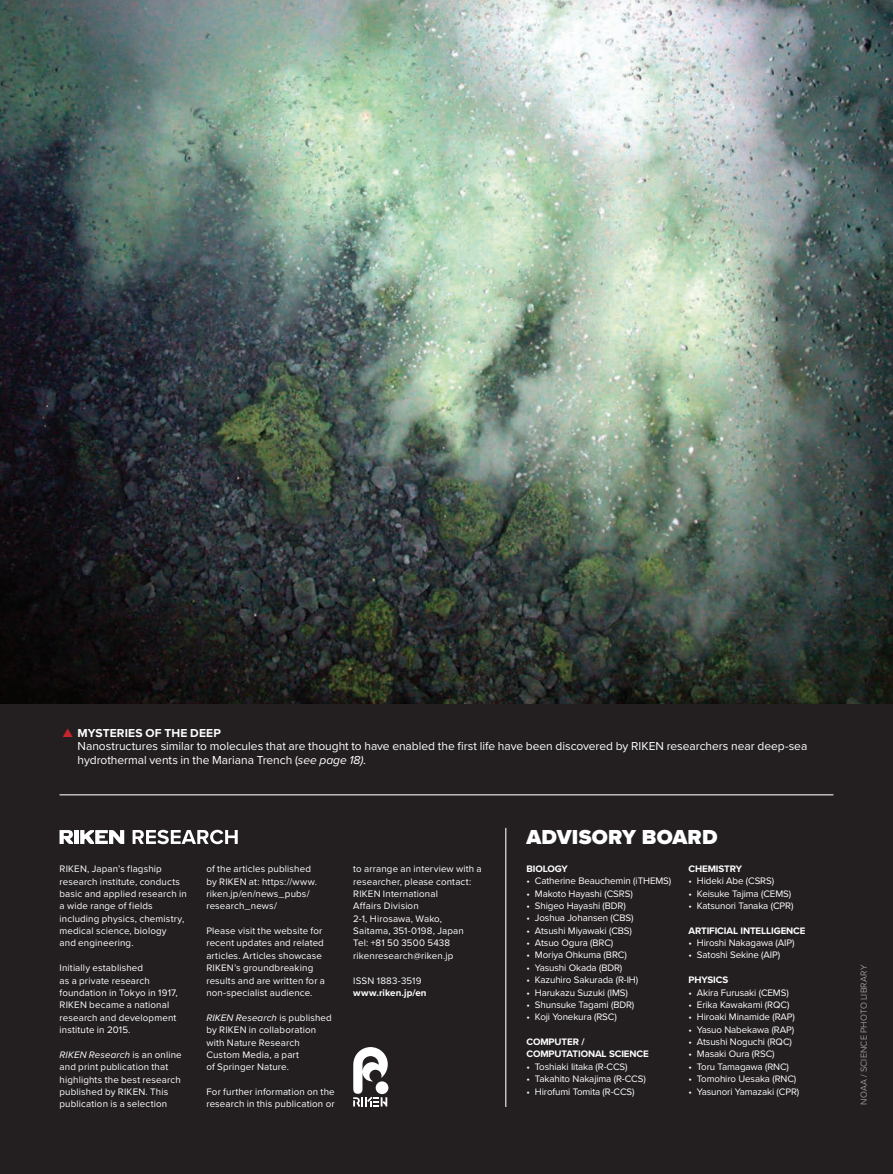
<style>
.page{position:relative;width:893px;height:1174px;background:#fff}
.page>*{position:absolute;margin:0;border:0;box-sizing:border-box;transform-origin:0 0}
.t1{font:900 21px "Proxima Nova";letter-spacing:.01em;color:#fff}
.t2{font:12px/13.5px "Proxima Nova";color:#fff}
.t3{font:9.75px/12.3px "Proxima Nova";letter-spacing:.015em;color:#fff}
.t4{font:9.75px "Proxima Nova";letter-spacing:-.01em;color:#fff}
.t5{font:700 9.75px/12.3px "Proxima Nova";letter-spacing:-.01em;color:#fff}
.t6{font:700 9.75px "Proxima Nova";letter-spacing:.01em;color:#fff}
.t7{font:300 9px "Proxima Nova";letter-spacing:.025em;color:#bcbdc0}
.s1{color:#c8242b}
.s2{font-weight:700}
.s3{font-style:italic}
</style>
<div class="page">
<div style="left:0;top:703px;width:893px;height:471px;background:#231f20"></div>
<hr style="left:60px;top:794px;width:773px;height:1px;background:#fff">
<hr style="left:505px;top:828px;width:1px;height:279px;background:#fff">
<svg style="left:60px;top:830px;width:13px;height:14px"></svg>
<hr style="left:74px;top:830px;width:4px;height:14px;background:#fff">
<svg style="left:80px;top:830px;width:44px;height:14px"></svg>
<svg style="left:133px;top:829px;width:105px;height:15px"></svg>
<svg style="left:353px;top:1047px;width:35px;height:60px"></svg>
<img style="left:0;top:0;width:893px;height:703px">
<p class="t2" style="left:78px;top:725px;width:731px;text-indent:-15px"><span class="s1">▲</span> <span class="s2">MYSTERIES OF THE DEEP<br></span>Nanostructures similar to molecules that are thought to have enabled the first life have been discovered by RIKEN researchers near deep-sea hydrothermal vents in the Mariana Trench (<span class="s3">see page 18)</span>.</p>
<p class="t3" style="left:60px;top:862px;width:129px">RIKEN, Japan’s flagship research institute, conducts basic and applied research in a wide range of fields including physics, chemistry, medical science, biology<br>and engineering.</p>
<p class="t3" style="left:60px;top:961px;width:120px">Initially established<br>as a private research foundation in Tokyo in 1917,<br>RIKEN became a national research and development institute in 2015.</p>
<p class="t3" style="left:60px;top:1048px;width:124px"><span class="s3">RIKEN Research</span> is an online and print publication that highlights the best research published by RIKEN. This publication is a selection</p>
<p class="t3" style="left:206px;top:862px;width:112px">of the articles published by RIKEN at: https://www. riken.jp/en/news_pubs/ research_news/</p>
<p class="t3" style="left:206px;top:924px;width:120px">Please visit the website for recent updates and related articles. Articles showcase<br>RIKEN’s groundbreaking results and are written for a non-specialist audience.</p>
<p class="t3" style="left:206px;top:1011px;width:127px"><span class="s3">RIKEN Research</span> is published by RIKEN in collaboration with Nature Research<br>Custom Media, a part<br>of Springer Nature.</p>
<p class="t3" style="left:206px;top:1085px;width:130px">For further information on the research in this publication or</p>
<p class="t3" style="left:353px;top:862px;width:130px">to arrange an interview with a researcher, please contact:</p>
<p class="t3" style="left:353px;top:887px;width:86px">RIKEN International<br>Affairs Division</p>
<p class="t3" style="left:353px;top:912px;width:112px">2-1, Hirosawa, Wako,<br>Saitama, 351-0198, Japan</p>
<p class="t3" style="left:353px;top:936px;width:99px">Tel: +81 50 3500 5438</p>
<p class="t3" style="left:353px;top:949px;width:102px">rikenresearch@riken.jp</p>
<p class="t3" style="left:353px;top:973px;width:70px">ISSN 1883-3519</p>
<p class="t6" style="left:353px;top:985px;width:75px">www.riken.jp/en</p>
<p class="t1" style="left:526px;top:821px;width:193px">ADVISORY BOARD</p>
<p class="t5" style="left:526px;top:862px;width:43px">BIOLOGY</p>
<p class="t4" style="left:526px;top:873px;width:146px">• Catherine Beauchemin (iTHEMS)</p>
<p class="t4" style="left:526px;top:886px;width:108px">• Makoto Hayashi (CSRS)</p>
<p class="t4" style="left:526px;top:898px;width:101px">• Shigeo Hayashi (BDR)</p>
<p class="t4" style="left:526px;top:910px;width:108px">• Joshua Johansen (CBS)</p>
<p class="t4" style="left:526px;top:923px;width:107px">• Atsushi Miyawaki (CBS)</p>
<p class="t4" style="left:526px;top:935px;width:88px">• Atsuo Ogura (BRC)</p>
<p class="t4" style="left:526px;top:948px;width:102px">• Moriya Ohkuma (BRC)</p>
<p class="t4" style="left:526px;top:960px;width:97px">• Yasushi Okada (BDR)</p>
<p class="t4" style="left:526px;top:972px;width:113px">• Kazuhiro Sakurada (R-IH)</p>
<p class="t4" style="left:526px;top:985px;width:103px">• Harukazu Suzuki (IMS)</p>
<p class="t4" style="left:526px;top:997px;width:109px">• Shunsuke Tagami (BDR)</p>
<p class="t4" style="left:526px;top:1009px;width:92px">• Koji Yonekura (RSC)</p>
<p class="t5" style="left:526px;top:1035px;width:124px">COMPUTER /<br>COMPUTATIONAL SCIENCE</p>
<p class="t4" style="left:526px;top:1059px;width:103px">• Toshiaki Iitaka (R-CCS)</p>
<p class="t4" style="left:526px;top:1071px;width:121px">• Takahito Nakajima (R-CCS)</p>
<p class="t4" style="left:526px;top:1084px;width:110px">• Hirofumi Tomita (R-CCS)</p>
<p class="t5" style="left:688px;top:862px;width:55px">CHEMISTRY</p>
<p class="t4" style="left:688px;top:873px;width:87px">• Hideki Abe (CSRS)</p>
<p class="t4" style="left:688px;top:886px;width:104px">• Keisuke Tajima (CEMS)</p>
<p class="t4" style="left:688px;top:898px;width:106px">• Katsunori Tanaka (CPR)</p>
<p class="t5" style="left:688px;top:924px;width:119px">ARTIFICIAL INTELLIGENCE</p>
<p class="t4" style="left:688px;top:935px;width:108px">• Hiroshi Nakagawa (AIP)</p>
<p class="t4" style="left:688px;top:948px;width:93px">• Satoshi Sekine (AIP)</p>
<p class="t5" style="left:688px;top:973px;width:41px">PHYSICS</p>
<p class="t4" style="left:688px;top:985px;width:102px">• Akira Furusaki (CEMS)</p>
<p class="t4" style="left:688px;top:997px;width:102px">• Erika Kawakami (RQC)</p>
<p class="t4" style="left:688px;top:1009px;width:108px">• Hiroaki Minamide (RAP)</p>
<p class="t4" style="left:688px;top:1022px;width:107px">• Yasuo Nabekawa (RAP)</p>
<p class="t4" style="left:688px;top:1034px;width:105px">• Atsushi Noguchi (RQC)</p>
<p class="t4" style="left:688px;top:1047px;width:88px">• Masaki Oura (RSC)</p>
<p class="t4" style="left:688px;top:1059px;width:102px">• Toru Tamagawa (RNC)</p>
<p class="t4" style="left:688px;top:1071px;width:109px">• Tomohiro Uesaka (RNC)</p>
<p class="t4" style="left:688px;top:1084px;width:112px">• Yasunori Yamazaki (CPR)</p>
<p class="t7" style="left:857px;top:1104px;width:141px;rotate:-90deg">NOAA / SCIENCE PHOTO LIBRARY</p>
</div>
